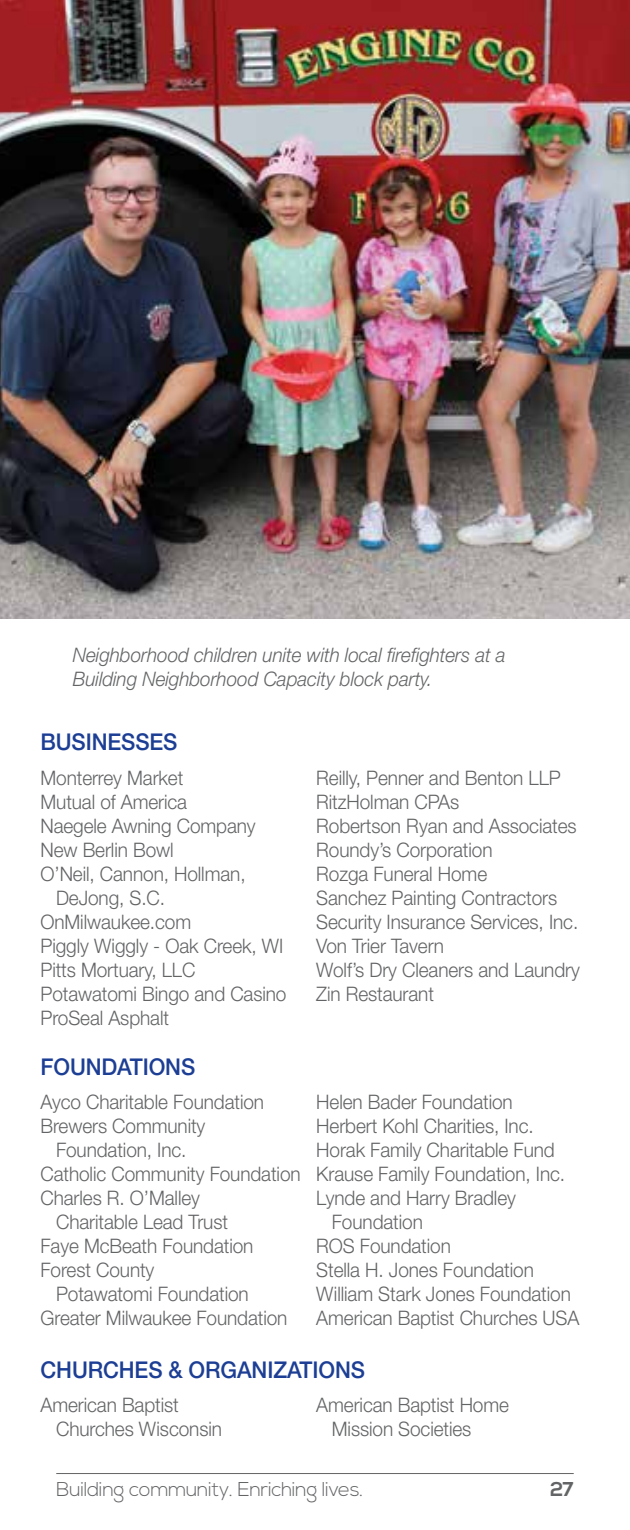
<style>
.page{position:relative;width:630px;height:1530px;background:#fff}
.page>*{position:absolute;margin:0;border:0;box-sizing:border-box;transform-origin:0 0}
.t1{font:500 23px "Helvetica Neue";letter-spacing:-.005em;color:#1c3e94;scale:.95 1}
.t2{font:300 20px/24px "Helvetica Neue";letter-spacing:-.005em;color:#636466;scale:.95 1}
.t3{font:italic 300 20px/24px "Helvetica Neue";letter-spacing:-.005em;color:#636466;scale:.95 1}
.t4{font:300 20px "Nexa";letter-spacing:-.02em;color:#636466}
.t5{font:700 20px "Nexa";color:#636466}
</style>
<div class="page">
<img style="left:0;top:0;width:630px;height:619px">
<hr style="left:56px;top:1473px;width:518px;height:1px;background:#636466">
<p class="t3" style="left:73px;top:642px;width:457px">Neighborhood children unite with local firefighters at a<br>Building Neighborhood Capacity block party.</p>
<p class="t1" style="left:41px;top:729px;width:146px">BUSINESSES</p>
<p class="t2" style="left:41px;top:765px;width:152px">Monterrey Market</p>
<p class="t2" style="left:41px;top:789px;width:156px">Mutual of America</p>
<p class="t2" style="left:41px;top:813px;width:228px">Naegele Awning Company</p>
<p class="t2" style="left:41px;top:837px;width:142px">New Berlin Bowl</p>
<p class="t2" style="left:41px;top:861px;width:217px">O’Neil, Cannon, Hollman,</p>
<p class="t2" style="left:56px;top:885px;width:116px">DeJong, S.C.</p>
<p class="t2" style="left:41px;top:909px;width:160px">OnMilwaukee.com</p>
<p class="t2" style="left:41px;top:933px;width:257px">Piggly Wiggly - Oak Creek, WI</p>
<p class="t2" style="left:41px;top:957px;width:165px">Pitts Mortuary, LLC</p>
<p class="t2" style="left:41px;top:981px;width:260px">Potawatomi Bingo and Casino</p>
<p class="t2" style="left:41px;top:1005px;width:137px">ProSeal Asphalt</p>
<p class="t1" style="left:41px;top:1053px;width:164px">FOUNDATIONS</p>
<p class="t2" style="left:41px;top:1089px;width:237px">Ayco Charitable Foundation</p>
<p class="t2" style="left:41px;top:1113px;width:175px">Brewers Community</p>
<p class="t2" style="left:56px;top:1137px;width:139px">Foundation, Inc.</p>
<p class="t2" style="left:41px;top:1161px;width:275px">Catholic Community Foundation</p>
<p class="t2" style="left:41px;top:1185px;width:169px">Charles R. O’Malley</p>
<p class="t2" style="left:56px;top:1209px;width:183px">Charitable Lead Trust</p>
<p class="t2" style="left:41px;top:1233px;width:226px">Faye McBeath Foundation</p>
<p class="t2" style="left:41px;top:1257px;width:121px">Forest County</p>
<p class="t2" style="left:56px;top:1281px;width:204px">Potawatomi Foundation</p>
<p class="t2" style="left:41px;top:1305px;width:261px">Greater Milwaukee Foundation</p>
<p class="t2" style="left:316px;top:765px;width:279px">Reilly, Penner and Benton LLP<br>RitzHolman CPAs<br>Robertson Ryan and Associates<br>Roundy’s Corporation<br>Rozga Funeral Home<br>Sanchez Painting Contractors<br>Security Insurance Services, Inc.<br>Von Trier Tavern<br>Wolf’s Dry Cleaners and Laundry<br>Zin Restaurant</p>
<p class="t2" style="left:316px;top:1089px;width:208px">Helen Bader Foundation</p>
<p class="t2" style="left:316px;top:1113px;width:230px">Herbert Kohl Charities, Inc.</p>
<p class="t2" style="left:316px;top:1137px;width:253px">Horak Family Charitable Fund</p>
<p class="t2" style="left:316px;top:1161px;width:263px">Krause Family Foundation, Inc.</p>
<p class="t2" style="left:316px;top:1185px;width:212px">Lynde and Harry Bradley</p>
<p class="t2" style="left:332px;top:1209px;width:97px">Foundation</p>
<p class="t2" style="left:316px;top:1233px;width:143px">ROS Foundation</p>
<p class="t2" style="left:316px;top:1257px;width:231px">Stella H. Jones Foundation</p>
<p class="t2" style="left:316px;top:1281px;width:269px">William Stark Jones Foundation</p>
<p class="t2" style="left:316px;top:1305px;width:278px">American Baptist Churches USA</p>
<p class="t1" style="left:41px;top:1356px;width:343px">CHURCHES &amp; ORGANIZATIONS</p>
<p class="t2" style="left:56px;top:1393px;width:176px;text-indent:-16px">American Baptist<br>Churches Wisconsin</p>
<p class="t2" style="left:332px;top:1393px;width:188px;text-indent:-16px">American Baptist Home<br>Mission Societies</p>
<p class="t4" style="left:56px;top:1478px;width:308px">Building community. Enriching lives.</p>
<p class="t5" style="left:550px;top:1478px;width:25px">27</p>
</div>
